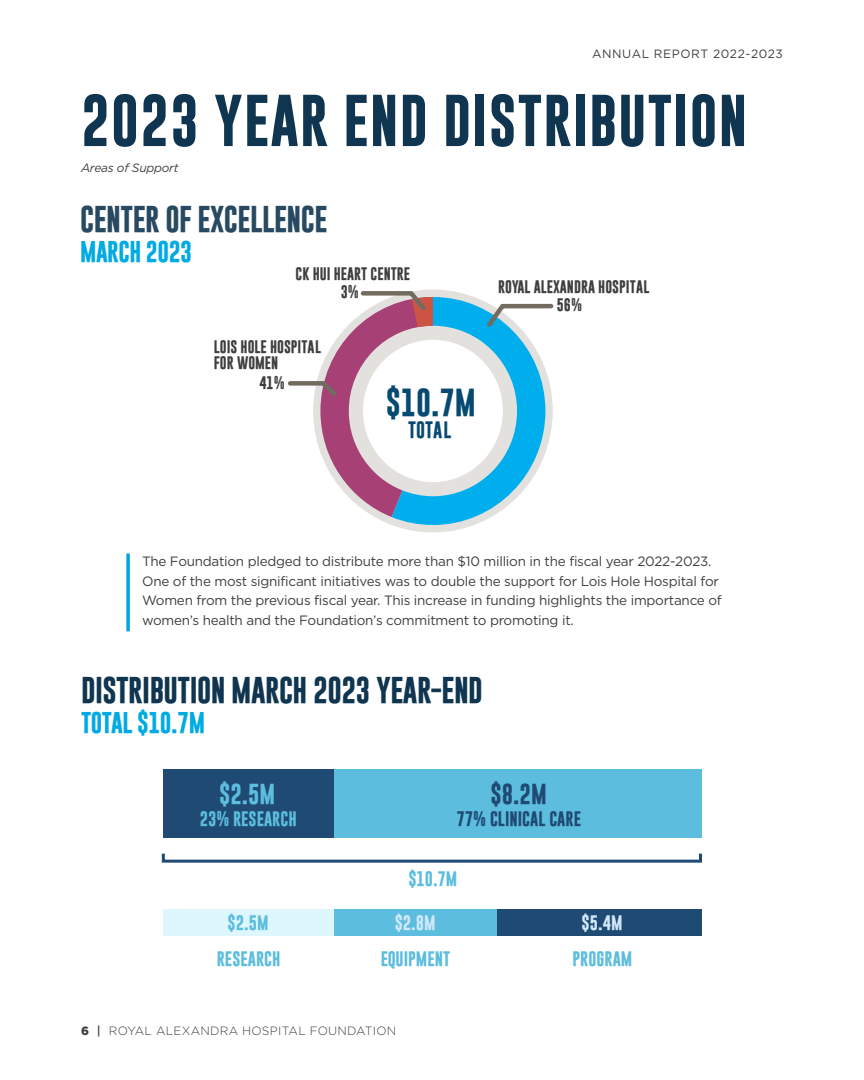
<style>
.page{position:relative;width:864px;height:1080px;background:#fff}
.page>*{position:absolute;margin:0;border:0;box-sizing:border-box;transform-origin:0 0}
.t1{font:700 52.5px "Gobold";letter-spacing:.02em;color:#0f3550}
.t2{font:700 28.35px "Gobold";color:#064a72}
.Body_Copy{font:700 27px "Gobold";letter-spacing:-.02em;color:#0f3550}
.Body_Copy-2{font:700 27px "Gobold";letter-spacing:-.02em;color:#274961}
.Body_Copy-3{font:700 21.75px "Gobold";letter-spacing:-.02em;color:#00aae3}
.t3{font:700 20.85px "Gobold";color:#1f4a73}
.t4{font:700 20.85px "Gobold";color:#5cbdde}
.t5{font:700 17.25px "Gobold";letter-spacing:.005em;color:#064a72}
.t6{font:700 15.15px "Gobold";color:#5cbdde}
.t7{font:700 15.15px "Gobold";color:#1f4a73}
.t8{font:700 15.15px "Gobold";color:#d1e8fa}
.Body_Copy-4{font:13.5px/19.5px "Gotham HTF";letter-spacing:-.02em;color:#3e3e3f}
.t9{font:700 13.2px/15.9px "Gobold";color:#3e3e3f}
.Body_Copy-5{font:300 12px "Gotham HTF";letter-spacing:.02em;color:#3e3e3f}
.t10{font:12px "Gotham HTF";letter-spacing:.05em;color:#3e3e3f}
.Body_Copy-6{font:italic 12px "Gotham HTF";letter-spacing:-.02em;color:#3e3e3f}
.s1{font-weight:900}
.s2{font-weight:500}
</style>
<div class="page">
<svg style="left:392px;top:525px;width:81px;height:8px"></svg>
<svg style="left:288px;top:289px;width:266px;height:236px"></svg>
<svg style="left:126px;top:554px;width:4px;height:77px"></svg>
<div style="left:163px;top:770px;width:171px;height:68px;background:#1f4a73"></div>
<div style="left:334px;top:770px;width:367px;height:68px;background:#5cbdde"></div>
<div style="left:162px;top:852px;width:540px;height:11px;border:3px solid #1f4a73"></div>
<div style="left:163px;top:909px;width:171px;height:27px;background:#def7ff"></div>
<div style="left:334px;top:909px;width:163px;height:27px;background:#5cbdde"></div>
<div style="left:497px;top:909px;width:204px;height:27px;background:#1f4a73"></div>
<p class="t10" style="left:592px;top:48px;width:192px">ANNUAL REPORT 2022-2023</p>
<p class="t1" style="left:81px;top:86px;width:668px">2023 YEAR END DISTRIBUTION</p>
<p class="Body_Copy-6" style="left:81px;top:161px;width:99px">Areas of Support</p>
<p class="Body_Copy-2" style="left:80px;top:202px;width:249px">CENTER OF EXCELLENCE</p>
<p class="Body_Copy-3" style="left:80px;top:238px;width:114px">MARCH 2023</p>
<p class="t9" style="left:296px;top:265px;width:116px">CK HUI HEART CENTRE</p>
<p class="t9" style="left:214px;top:339px;width:109px">LOIS HOLE HOSPITAL<br>FOR WOMEN</p>
<p class="t9" style="left:260px;top:375px;width:27px">41%</p>
<p class="t9" style="left:341px;top:284px;width:20px">3%</p>
<h2 class="t2" style="left:386px;top:384px;width:92px">$10.7M</h2>
<p class="t5" style="left:408px;top:418px;width:45px">TOTAL</p>
<p class="t9" style="left:498px;top:278px;width:153px">ROYAL ALEXANDRA HOSPITAL</p>
<p class="t9" style="left:557px;top:296px;width:27px">56%</p>
<p class="Body_Copy-4" style="left:142px;top:552px;width:581px">The Foundation pledged to distribute more than $10 million in the fiscal year 2022-2023.<br>One of the most significant initiatives was to double the support for Lois Hole Hospital for Women from the previous fiscal year. This increase in funding highlights the importance of women’s health and the Foundation’s commitment to promoting it.</p>
<p class="Body_Copy" style="left:81px;top:673px;width:403px">DISTRIBUTION MARCH 2023 YEAR-END</p>
<p class="Body_Copy-3" style="left:81px;top:709px;width:126px">TOTAL $10.7M</p>
<h3 class="t4" style="left:219px;top:780px;width:58px">$2.5M</h3>
<h3 class="t3" style="left:491px;top:780px;width:58px">$8.2M</h3>
<p class="t6" style="left:200px;top:809px;width:99px">23% RESEARCH</p>
<p class="t7" style="left:457px;top:809px;width:126px">77% CLINICAL CARE</p>
<p class="t6" style="left:408px;top:869px;width:51px">$10.7M</p>
<p class="t6" style="left:228px;top:913px;width:42px">$2.5M</p>
<p class="t8" style="left:395px;top:913px;width:42px">$2.8M</p>
<p class="t8" style="left:582px;top:913px;width:42px">$5.4M</p>
<p class="t6" style="left:217px;top:949px;width:65px">RESEARCH</p>
<p class="t6" style="left:381px;top:949px;width:71px">EQUIPMENT</p>
<p class="t6" style="left:572px;top:949px;width:61px">PROGRAM</p>
<p class="Body_Copy-5" style="left:81px;top:1024px;width:317px"><span class="s1">6</span> <span class="s2">|</span> ROYAL ALEXANDRA HOSPITAL FOUNDATION</p>
</div>
